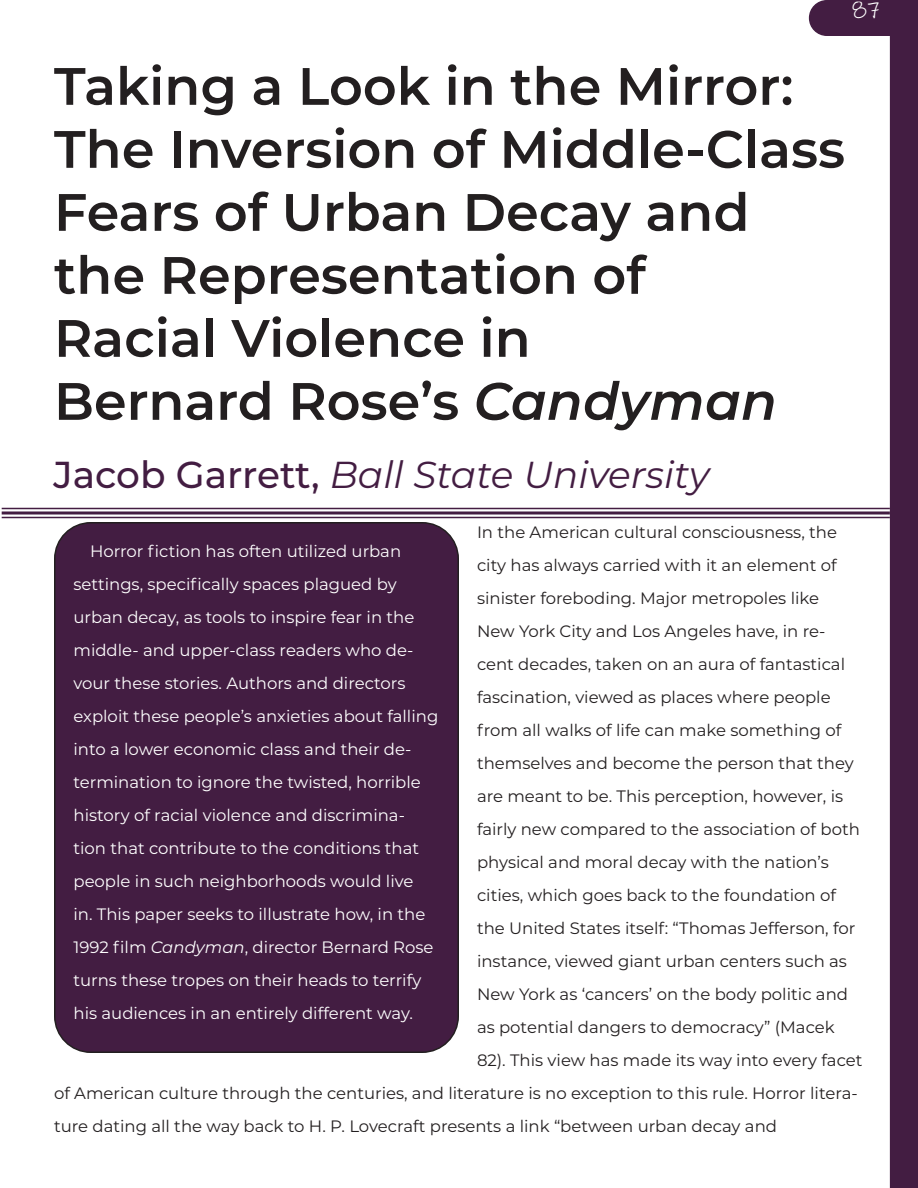
<style>
.page{position:relative;width:918px;height:1188px;background:#fff}
.page>*{position:absolute;margin:0;border:0;box-sizing:border-box;transform-origin:0 0}
.t1{font:600 52.5px/63px "Montserrat";color:#231f20}
.Author{font:italic 37.5px "Montserrat";color:#431d42}
.Header_Right{font:22.5px "Ink Free";color:#fff}
.t2{font:16.5px "Montserrat";color:#231f20}
.Abstract{font:16.5px/33px "Montserrat";color:#fff}
.s1{font-style:italic}
.s2{font-weight:500;font-style:normal}
</style>
<div class="page">
<div style="left:890px;top:0;width:28px;height:1188px;background:#431d42"></div>
<div style="left:810px;top:1px;width:107px;height:34px;background:#431d42;border-radius:17px"></div>
<div style="left:809px;top:0;width:109px;height:36px;border:2px solid #431d42;border-radius:17px"></div>
<hr style="left:2px;top:508px;width:888px;height:1px;background:#431d42">
<svg style="left:2px;top:511px;width:888px;height:4px;background:#715470"></svg>
<hr style="left:2px;top:517px;width:888px;height:1px;background:#431d42">
<div style="left:55px;top:523px;width:403px;height:529px;background:#431d42;border-radius:36px"></div>
<div style="left:54px;top:522px;width:405px;height:531px;border:2px solid #231f20;border-radius:36px"></div>
<p class="Header_Right" style="left:852px;top:-4px;width:30px">87</p>
<p class="t1" style="left:54px;top:52px;width:793px">Taking a Look in the Mirror:<br>The Inversion of Middle-Class<br>Fears of Urban Decay and</p>
<p class="t1" style="left:54px;top:241px;width:593px">the Representation of</p>
<p class="t1" style="left:54px;top:304px;width:478px">Racial Violence in</p>
<p class="t1" style="left:54px;top:367px;width:724px">Bernard Rose’s <span class="s1">Candyman</span></p>
<p class="Author" style="left:53px;top:449px;width:658px"><span class="s2">Jacob Garrett,</span> Ball State University</p>
<p class="t2" style="left:477px;top:521px;width:362px">In the American cultural consciousness, the</p>
<p class="t2" style="left:477px;top:554px;width:361px">city has always carried with it an element of</p>
<p class="t2" style="left:477px;top:587px;width:344px">sinister foreboding. Major metropoles like</p>
<p class="t2" style="left:477px;top:620px;width:350px">New York City and Los Angeles have, in re-</p>
<p class="t2" style="left:477px;top:653px;width:370px">cent decades, taken on an aura of fantastical</p>
<p class="t2" style="left:477px;top:686px;width:355px">fascination, viewed as places where people</p>
<p class="t2" style="left:477px;top:719px;width:366px">from all walks of life can make something of</p>
<p class="t2" style="left:477px;top:752px;width:378px">themselves and become the person that they</p>
<p class="t2" style="left:477px;top:785px;width:368px">are meant to be. This perception, however, is</p>
<p class="t2" style="left:477px;top:818px;width:384px">fairly new compared to the association of both</p>
<p class="t2" style="left:477px;top:851px;width:353px">physical and moral decay with the nation’s</p>
<p class="t2" style="left:477px;top:884px;width:360px">cities, which goes back to the foundation of</p>
<p class="t2" style="left:477px;top:917px;width:380px">the United States itself: “Thomas Jefferson, for</p>
<p class="t2" style="left:477px;top:950px;width:371px">instance, viewed giant urban centers such as</p>
<p class="t2" style="left:477px;top:983px;width:373px">New York as ‘cancers’ on the body politic and</p>
<p class="t2" style="left:477px;top:1016px;width:359px">as potential dangers to democracy” (Macek</p>
<p class="t2" style="left:477px;top:1049px;width:387px">82). This view has made its way into every facet</p>
<p class="t2" style="left:54px;top:1082px;width:805px">of American culture through the centuries, and literature is no exception to this rule. Horror litera-</p>
<p class="t2" style="left:54px;top:1115px;width:725px">ture dating all the way back to H. P. Lovecraft presents a link “between urban decay and</p>
<p class="Abstract" style="left:74px;top:535px;width:366px;text-indent:16px">Horror fiction has often utilized urban settings, specifically spaces plagued by urban decay, as tools to inspire fear in the middle- and upper-class readers who de&shy;vour these stories. Authors and directors exploit these people’s anxieties about falling into a lower economic class and their de&shy;termination to ignore the twisted, horrible history of racial violence and discrimina&shy;tion that contribute to the conditions that people in such neighborhoods would live<br>in. This paper seeks to illustrate how, in the 1992 film <span class="s1">Candyman</span>, director Bernard Rose turns these tropes on their heads to terrify his audiences in an entirely different way.</p>
</div>
